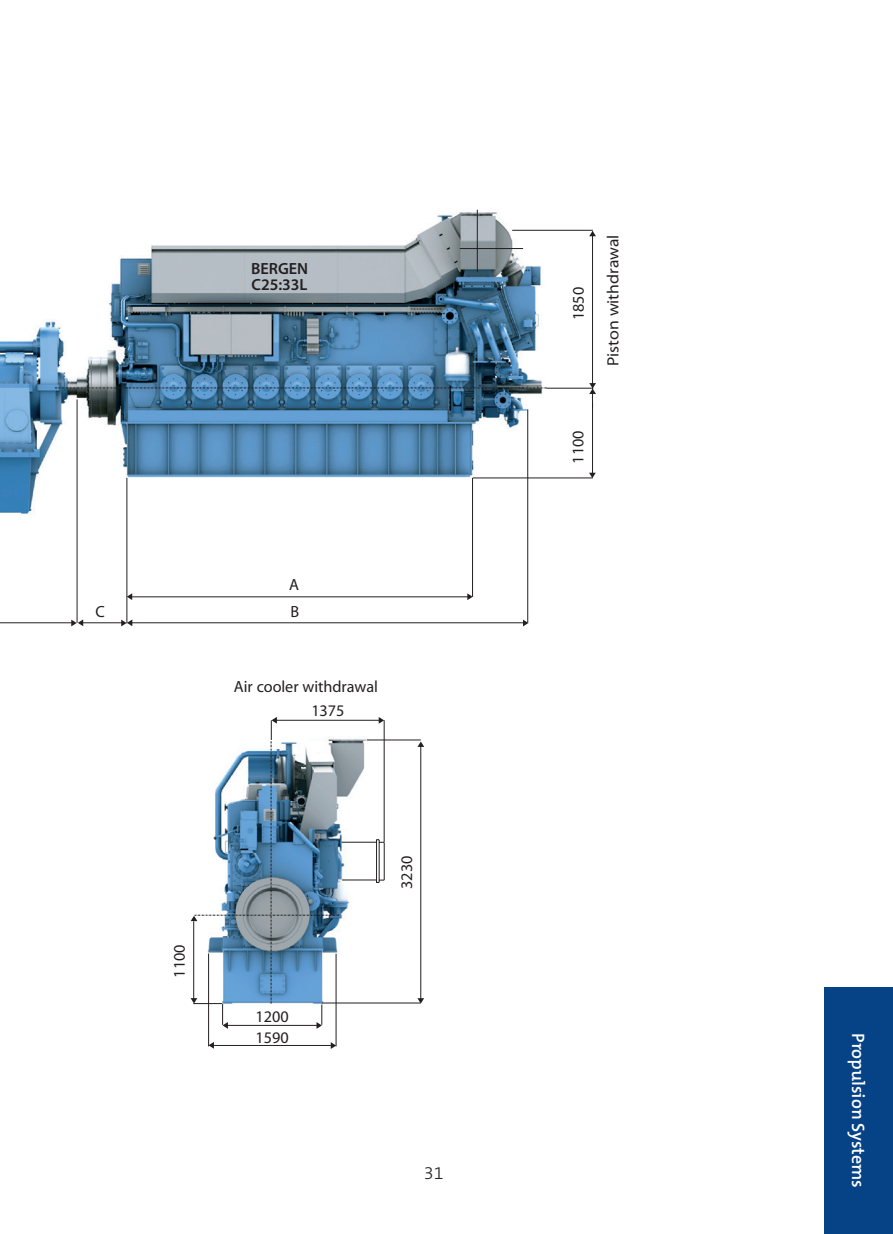
<style>
.page{position:relative;width:893px;height:1234px;background:#fff}
.page>*{position:absolute;margin:0;border:0;box-sizing:border-box;transform-origin:0 0}
.t1{font:600 18px "The Mix B W6";color:#fff}
.t2{font:300 18px "The Mix B W3";color:#231f20}
.t3{font:16.2px/27px "Myriad MM 400 600";color:#231f20}
.t4{font:16.2px "Myriad MM 400 700";letter-spacing:-.005em;color:#231f20}
.t5{font:16.2px/16.2px "Myriad MM 565 600";color:#231f20}
</style>
<div class="page">
<div style="left:825px;top:986px;width:68px;height:247px;background:#054286"></div>
<img style="left:339px;top:739px;width:29px;height:265px">
<img style="left:1px;top:209px;width:544px;height:394px">
<hr style="left:0;top:308px;width:1px;height:286px;background:#231f20">
<hr style="left:77px;top:399px;width:1px;height:223px;background:#231f20">
<hr style="left:0;top:452px;width:1px;height:170px;background:#231f20">
<hr style="left:129px;top:622px;width:395px;height:1px;background:#231f20">
<hr style="left:81px;top:622px;width:43px;height:1px;background:#231f20">
<hr style="left:0;top:622px;width:72px;height:1px;background:#231f20">
<hr style="left:126px;top:477px;width:1px;height:146px;background:#231f20">
<hr style="left:472px;top:477px;width:1px;height:119px;background:#231f20">
<hr style="left:527px;top:409px;width:1px;height:213px;background:#231f20">
<hr style="left:130px;top:596px;width:338px;height:1px;background:#231f20">
<hr style="left:512px;top:230px;width:81px;height:1px;background:#231f20">
<hr style="left:473px;top:477px;width:120px;height:1px;background:#231f20">
<hr style="left:477px;top:210px;width:1px;height:62px;background:#231f20">
<hr style="left:592px;top:403px;width:1px;height:71px;background:#231f20">
<hr style="left:592px;top:231px;width:1px;height:176px;background:#231f20">
<hr style="left:460px;top:248px;width:63px;height:1px;background:#231f20">
<hr style="left:547px;top:387px;width:46px;height:1px;background:#231f20">
<svg style="left:55px;top:387px;width:492px;height:1px"></svg>
<svg style="left:71px;top:619px;width:12px;height:7px"></svg>
<svg style="left:523px;top:619px;width:5px;height:7px"></svg>
<svg style="left:121px;top:619px;width:11px;height:7px"></svg>
<svg style="left:467px;top:593px;width:6px;height:7px"></svg>
<svg style="left:127px;top:593px;width:5px;height:7px"></svg>
<svg style="left:589px;top:472px;width:7px;height:6px"></svg>
<svg style="left:589px;top:383px;width:7px;height:11px"></svg>
<svg style="left:589px;top:231px;width:7px;height:5px"></svg>
<hr style="left:384px;top:720px;width:1px;height:121px;background:#231f20">
<hr style="left:273px;top:719px;width:108px;height:1px;background:#231f20">
<svg style="left:379px;top:717px;width:5px;height:6px"></svg>
<hr style="left:322px;top:1002px;width:99px;height:1px;background:#231f20">
<hr style="left:367px;top:739px;width:54px;height:1px;background:#231f20">
<hr style="left:420px;top:745px;width:1px;height:254px;background:#231f20">
<svg style="left:418px;top:741px;width:6px;height:5px"></svg>
<svg style="left:417px;top:997px;width:7px;height:6px"></svg>
<svg style="left:191px;top:717px;width:148px;height:311px"></svg>
<hr style="left:341px;top:841px;width:35px;height:1px;background:#231f20">
<hr style="left:342px;top:879px;width:34px;height:1px;background:#231f20">
<hr style="left:379px;top:839px;width:1px;height:43px;background:#231f20">
<hr style="left:376px;top:839px;width:1px;height:43px;background:#231f20">
<hr style="left:384px;top:842px;width:1px;height:37px;background:#231f20">
<svg style="left:377px;top:879px;width:7px;height:3px"></svg>
<svg style="left:376px;top:839px;width:8px;height:3px"></svg>
<hr style="left:208px;top:953px;width:1px;height:93px;background:#231f20">
<svg style="left:209px;top:1041px;width:5px;height:7px"></svg>
<hr style="left:336px;top:953px;width:1px;height:93px;background:#231f20">
<svg style="left:331px;top:1041px;width:5px;height:7px"></svg>
<hr style="left:211px;top:1044px;width:120px;height:1px;background:#231f20">
<p class="t5" style="left:251px;top:261px;width:59px">BERGEN<br>C25:33L</p>
<p class="t3" style="left:95px;top:599px;width:11px">C</p>
<p class="t3" style="left:289px;top:572px;width:11px">A<br>B</p>
<p class="t3" style="left:234px;top:673px;width:146px">Air cooler withdrawal</p>
<p class="t3" style="left:311px;top:697px;width:35px">1375</p>
<p class="t3" style="left:167px;top:977px;width:35px;rotate:-90deg">1100</p>
<p class="t3" style="left:256px;top:1003px;width:35px">1200</p>
<p class="t3" style="left:255px;top:1024px;width:35px">1590</p>
<p class="t3" style="left:394px;top:888px;width:35px;rotate:-90deg">3230</p>
<p class="t2" style="left:424px;top:1161px;width:21px">31</p>
<p class="t3" style="left:566px;top:320px;width:35px;rotate:-90deg">1850</p>
<p class="t4" style="left:605px;top:366px;width:133px;rotate:-90deg">Piston withdrawal</p>
<p class="t3" style="left:565px;top:463px;width:35px;rotate:-90deg">1100</p>
<p class="t1" style="left:870px;top:1032px;width:156px;rotate:90deg">Propulsion Systems</p>
</div>
